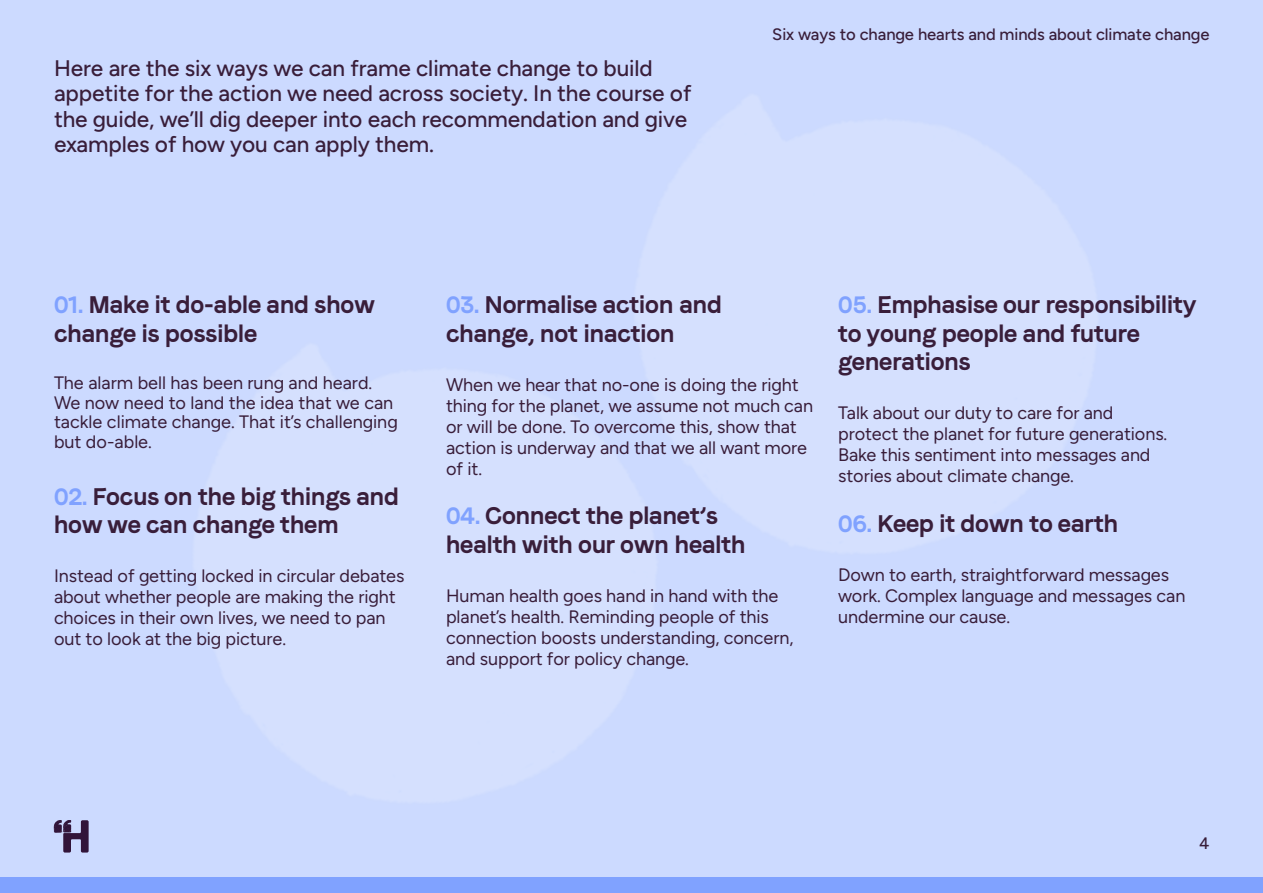
<style>
.page{position:relative;width:1263px;height:893px;background:#ccdaff}
.page>*{position:absolute;margin:0;border:0;box-sizing:border-box;transform-origin:0 0}
.t1{font:24px/28.3px "Faro Bold Lucky";color:#391e3a}
.Stand_First_Text{font:300 22.5px/25.5px "Figtree";letter-spacing:-.005em;color:#391e3a}
.Body_Text{font:300 18px/21px "Figtree";letter-spacing:-.005em;color:#391e3a}
.t2{font:300 16.5px "Figtree";letter-spacing:-.005em;color:#391e3a}
.s1{color:#80a2ff}
</style>
<div class="page">
<svg style="left:54px;top:821px;width:17px;height:31px"></svg>
<div style="left:0;top:877px;width:1263px;height:16px;background:#80a2ff"></div>
<p class="Stand_First_Text" style="left:54px;top:55px;width:639px">Here are the six ways we can frame climate change to build appetite for the action we need across society. In the course of the guide, we’ll dig deeper into each recommendation and give examples of how you can apply them.</p>
<p class="t2" style="left:772px;top:25px;width:439px">Six ways to change hearts and minds about climate change</p>
<p class="t1" style="left:54px;top:289px;width:322px"><span class="s1">01.</span> Make it do-able and show change is possible</p>
<p class="Body_Text" style="left:54px;top:373px;width:320px">The alarm bell has been rung and heard.</p>
<p class="Body_Text" style="left:54px;top:392px;width:341px">We now need to land the idea that we can</p>
<p class="Body_Text" style="left:54px;top:412px;width:345px">tackle climate change. That it’s challenging</p>
<p class="Body_Text" style="left:54px;top:431px;width:99px">but do-able.</p>
<p class="t1" style="left:54px;top:480px;width:346px"><span class="s1">02.</span> Focus on the big things and how we can change them</p>
<p class="Body_Text" style="left:54px;top:565px;width:352px">Instead of getting locked in circular debates about whether people are making the right choices in their own lives, we need to pan out to look at the big picture.</p>
<p class="t1" style="left:446px;top:289px;width:277px"><span class="s1">03.</span> Normalise action and</p>
<p class="t1" style="left:446px;top:317px;width:230px">change, not inaction</p>
<p class="Body_Text" style="left:446px;top:374px;width:369px">When we hear that no-one is doing the right thing for the planet, we assume not much can or will be done. To overcome this, show that action is underway and that we all want more of it.</p>
<p class="t1" style="left:446px;top:500px;width:273px"><span class="s1">04.</span> Connect the planet’s</p>
<p class="t1" style="left:446px;top:528px;width:301px">health with our own health</p>
<p class="Body_Text" style="left:446px;top:585px;width:334px">Human health goes hand in hand with the</p>
<p class="Body_Text" style="left:446px;top:606px;width:324px">planet’s health. Reminding people of this</p>
<p class="Body_Text" style="left:446px;top:627px;width:349px">connection boosts understanding, concern, and support for policy change.</p>
<p class="t1" style="left:838px;top:289px;width:360px"><span class="s1">05.</span> Emphasise our responsibility to young people and future</p>
<p class="t1" style="left:838px;top:346px;width:134px">generations</p>
<p class="Body_Text" style="left:838px;top:403px;width:277px">Talk about our duty to care for and</p>
<p class="Body_Text" style="left:838px;top:424px;width:331px">protect the planet for future generations.</p>
<p class="Body_Text" style="left:838px;top:445px;width:314px">Bake this sentiment into messages and</p>
<p class="Body_Text" style="left:838px;top:466px;width:237px">stories about climate change.</p>
<p class="t1" style="left:838px;top:507px;width:281px"><span class="s1">06.</span> Keep it down to earth</p>
<p class="Body_Text" style="left:838px;top:564px;width:332px">Down to earth, straightforward messages</p>
<p class="Body_Text" style="left:838px;top:585px;width:349px">work. Complex language and messages can</p>
<p class="Body_Text" style="left:838px;top:606px;width:174px">undermine our cause.</p>
<p class="t2" style="left:1199px;top:834px;width:12px">4</p>
</div>
